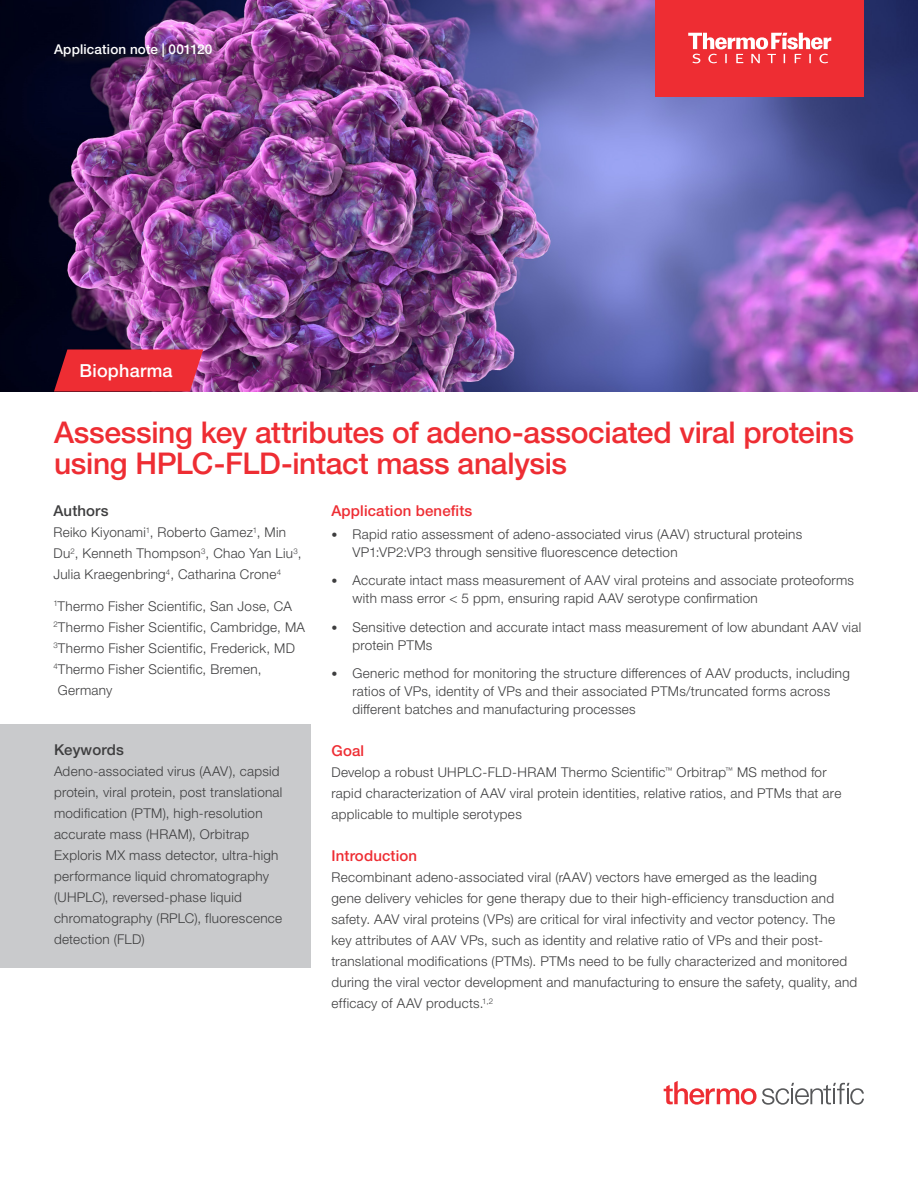
<style>
.page{position:relative;width:918px;height:1188px;background:#fff}
.page>*{position:absolute;margin:0;border:0;box-sizing:border-box;transform-origin:0 0}
.t1{font:500 30px/31.5px "Helvetica Neue LTW1 G";letter-spacing:-.01em;color:#ee2d33}
.t2{font:500 18px "Helvetica Neue LTW1 G";letter-spacing:.01em;color:#fff}
.t3{font:500 15px "Helvetica Neue LTW1 G";letter-spacing:.01em;color:#ee2d33}
.t4{font:500 15px "Helvetica Neue LTW1 G";letter-spacing:.01em;color:#3e3e3f}
.t5{font:300 13.5px/21px "Helvetica Neue LTW1 G";letter-spacing:.02em;color:#3e3e3f}
.t6{font:500 13.5px "Helvetica Neue LTW1 G";letter-spacing:.01em;color:#fff}
.s1{font-size:12px}
</style>
<div class="page">
<img style="left:0;top:0;width:918px;height:392px">
<div style="left:0;top:725px;width:310px;height:243px;background:#c9cacc"></div>
<svg style="left:54px;top:350px;width:149px;height:42px;background:#de2d37"></svg>
<div style="left:656px;top:0;width:208px;height:96px;background:#ee2d33"></div>
<svg style="left:688px;top:33px;width:143px;height:30px"></svg>
<img style="left:53px;top:42px;width:170px;height:25px">
<svg style="left:664px;top:1081px;width:200px;height:24px"></svg>
<p class="t6" style="left:54px;top:41px;width:160px">Application note | 001120</p>
<h2 class="t2" style="left:80px;top:360px;width:95px">Biopharma</h2>
<h1 class="t1" style="left:54px;top:417px;width:802px">Assessing key attributes of adeno-associated viral proteins using HPLC-FLD-intact mass analysis</h1>
<p class="t4" style="left:53px;top:502px;width:57px">Authors</p>
<p class="t5" style="left:53px;top:522px;width:250px">Reiko Kiyonami<sup>1</sup>, Roberto Gamez<sup>1</sup>, Min<br>Du<sup>2</sup>, Kenneth Thompson<sup>3</sup>, Chao Yan Liu<sup>3</sup>,<br>Julia Kraegenbring<sup>4</sup>, Catharina Crone<sup>4</sup></p>
<p class="t5" style="left:53px;top:595px;width:240px"><sup>1</sup>Thermo Fisher Scientific, San Jose, CA</p>
<p class="t5" style="left:53px;top:616px;width:253px"><sup>2</sup>Thermo Fisher Scientific, Cambridge, MA</p>
<p class="t5" style="left:53px;top:637px;width:243px"><sup>3</sup>Thermo Fisher Scientific, Frederick, MD</p>
<p class="t5" style="left:53px;top:658px;width:209px"><sup>4</sup>Thermo Fisher Scientific, Bremen,</p>
<p class="t5" style="left:58px;top:679px;width:56px">Germany</p>
<p class="t4" style="left:54px;top:740px;width:71px">Keywords</p>
<p class="t5" style="left:54px;top:760px;width:230px">Adeno-associated virus (AAV), capsid protein, viral protein, post translational modification (PTM), high-resolution accurate mass (HRAM), Orbitrap Exploris MX mass detector, ultra-high performance liquid chromatography (UHPLC), reversed-phase liquid chromatography (RPLC), fluorescence detection (FLD)</p>
<p class="t3" style="left:332px;top:502px;width:142px">Application benefits</p>
<p class="t5" style="left:352px;top:525px;width:451px;line-height:18px;text-indent:-21px"><span class="s1">•</span> Rapid ratio assessment of adeno-associated virus (AAV) structural proteins<br>VP1:VP2:VP3 through sensitive fluorescence detection</p>
<p class="t5" style="left:352px;top:571px;width:503px;line-height:18px;text-indent:-21px"><span class="s1">•</span> Accurate intact mass measurement of AAV viral proteins and associate proteoforms with mass error &lt; 5 ppm, ensuring rapid AAV serotype confirmation</p>
<p class="t5" style="left:352px;top:618px;width:510px;line-height:18px;text-indent:-21px"><span class="s1">•</span> Sensitive detection and accurate intact mass measurement of low abundant AAV vial protein PTMs</p>
<p class="t5" style="left:352px;top:664px;width:499px;line-height:18px;text-indent:-21px"><span class="s1">•</span> Generic method for monitoring the structure differences of AAV products, including ratios of VPs, identity of VPs and their associated PTMs/truncated forms across different batches and manufacturing processes</p>
<p class="t3" style="left:332px;top:742px;width:34px">Goal</p>
<p class="t5" style="left:332px;top:762px;width:511px">Develop a robust UHPLC-FLD-HRAM Thermo Scientific<sup>™</sup> Orbitrap<sup>™</sup> MS method for rapid characterization of AAV viral protein identities, relative ratios, and PTMs that are applicable to multiple serotypes</p>
<p class="t3" style="left:332px;top:847px;width:87px">Introduction</p>
<p class="t5" style="left:332px;top:867px;width:527px">Recombinant adeno-associated viral (rAAV) vectors have emerged as the leading<br>gene delivery vehicles for gene therapy due to their high-efficiency transduction and safety. AAV viral proteins (VPs) are critical for viral infectivity and vector potency. The key attributes of AAV VPs, such as identity and relative ratio of VPs and their post&shy;translational modifications (PTMs). PTMs need to be fully characterized and monitored during the viral vector development and manufacturing to ensure the safety, quality, and efficacy of AAV products.<sup>1,2</sup></p>
</div>
